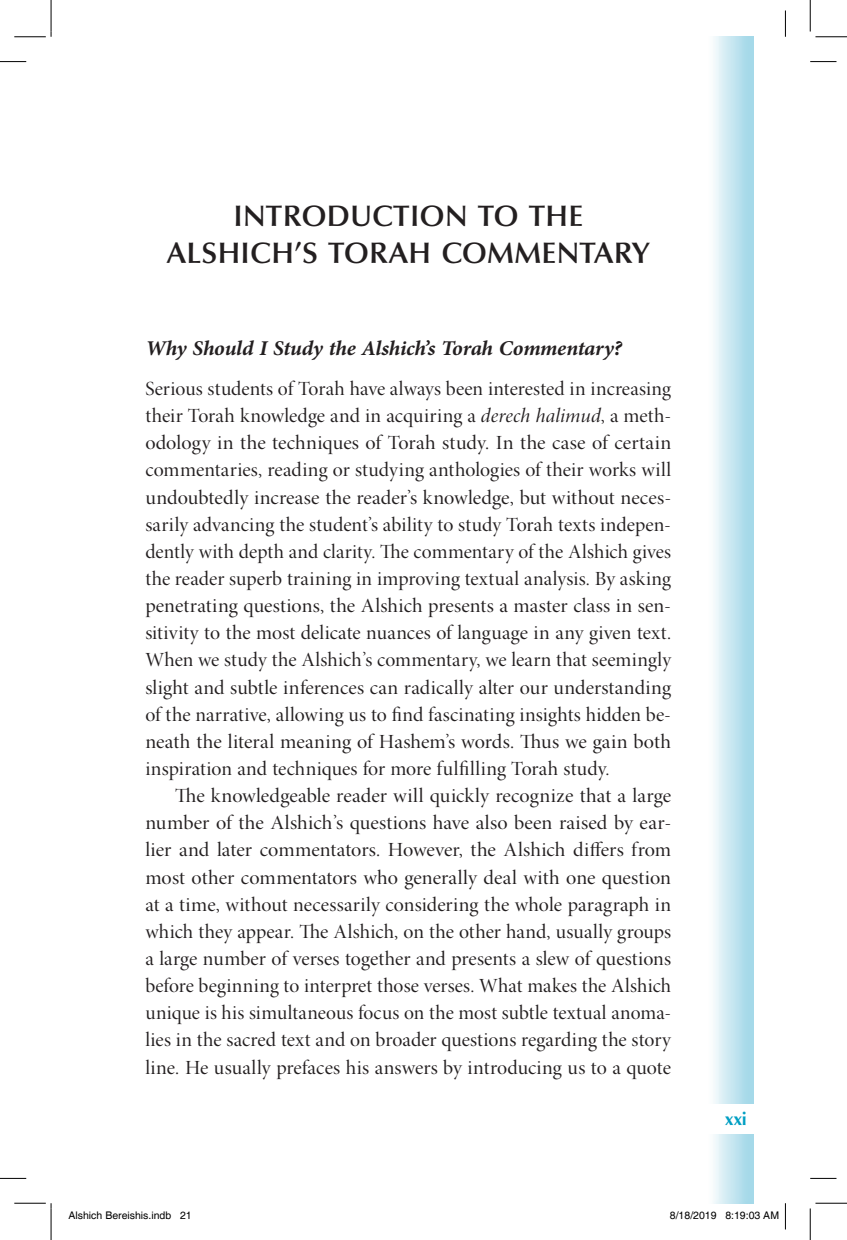
<style>
.page{position:relative;width:847px;height:1240px;background:#fff}
.page>*{position:absolute;margin:0;border:0;box-sizing:border-box;transform-origin:0 0}
.t1{font:600 29.75px/36.8px "Optima LT Std";letter-spacing:.01em;color:#231f20;text-align:center}
.t2{font:italic 700 21px "Minion Pro";letter-spacing:-.015em;color:#231f20}
.t3{font:20.12px/27.1px "Minion Pro Disp";letter-spacing:.005em;color:#231f20;text-align:justify}
.t4{font:20.12px/27.1px "Minion Pro Disp";letter-spacing:.005em;color:#231f20;text-align:justify;scale:1.05 1}
.t5{font:700 17.85px "Optima LT Std";color:#009fc3}
.t6{font:10.5px "Helvetica";color:#000}
.s1{font-family:"Minion Pro It Disp"}
</style>
<div class="page">
<svg style="left:0;top:61px;width:26px;height:1px"></svg>
<svg style="left:810px;top:61px;width:26px;height:1px"></svg>
<svg style="left:0;top:1177px;width:26px;height:1px"></svg>
<svg style="left:810px;top:1177px;width:26px;height:1px"></svg>
<svg style="left:785px;top:11px;width:1px;height:26px"></svg>
<svg style="left:785px;top:1203px;width:1px;height:26px"></svg>
<hr style="left:14px;top:36px;width:32px;height:1px;background:#000">
<hr style="left:815px;top:36px;width:32px;height:1px;background:#000">
<hr style="left:14px;top:1202px;width:32px;height:1px;background:#000">
<hr style="left:815px;top:1202px;width:32px;height:1px;background:#000">
<hr style="left:51px;top:0;width:1px;height:32px;background:#000">
<hr style="left:51px;top:1208px;width:1px;height:31px;background:#000">
<hr style="left:810px;top:0;width:1px;height:32px;background:#000">
<hr style="left:810px;top:1208px;width:1px;height:31px;background:#000">
<h1 class="t1" style="left:167px;top:198px;width:484px">INTRODUCTION TO THE<br>ALSHICH’S TORAH COMMENTARY</h1>
<p class="t2" style="left:145px;top:334px;width:478px">Why Should I Study the Alshich’s Torah Commentary?</p>
<p class="t3" style="left:145px;top:375px;width:528px">Serious students of Torah have always been interested in increasing their Torah knowledge and in acquiring a <span class="s1">derech halimud</span>, a meth&shy;odology in the techniques of Torah study. In the case of certain commentaries, reading or studying anthologies of their works will undoubtedly increase the reader’s knowledge, but without neces&shy;sarily advancing the student’s ability to study Torah texts indepen&shy;dently with depth and clarity. The commentary of the Alshich gives the reader superb training in improving textual analysis. By asking penetrating questions, the Alshich presents a master class in sen&shy;sitivity to the most delicate nuances of language in any given text.<br>When we study the Alshich’s commentary, we learn that seemingly slight and subtle inferences can radically alter our understanding of the narrative, allowing us to find fascinating insights hidden be&shy;neath the literal meaning of Hashem’s words. Thus we gain both inspiration and techniques for more fulfilling Torah study.</p>
<p class="t4" style="left:145px;top:782px;width:503px;text-indent:30px">The knowledgeable reader will quickly recognize that a large number of the Alshich’s questions have also been raised by ear&shy;lier and later commentators. However, the Alshich differs from most other commentators who generally deal with one question at a time, without necessarily considering the whole paragraph in which they appear. The Alshich, on the other hand, usually groups a large number of verses together and presents a slew of questions before beginning to interpret those verses. What makes the Alshich unique is his simultaneous focus on the most subtle textual anoma&shy;lies in the sacred text and on broader questions regarding the story line. He usually prefaces his answers by introducing us to a quote</p>
<p class="t5" style="left:725px;top:1108px;width:24px">xxi</p>
<p class="t6" style="left:69px;top:1208px;width:125px">Alshich Bereishis.indb 21</p>
<p class="t6" style="left:670px;top:1208px;width:111px">8/18/2019 8:19:03 AM</p>
</div>
